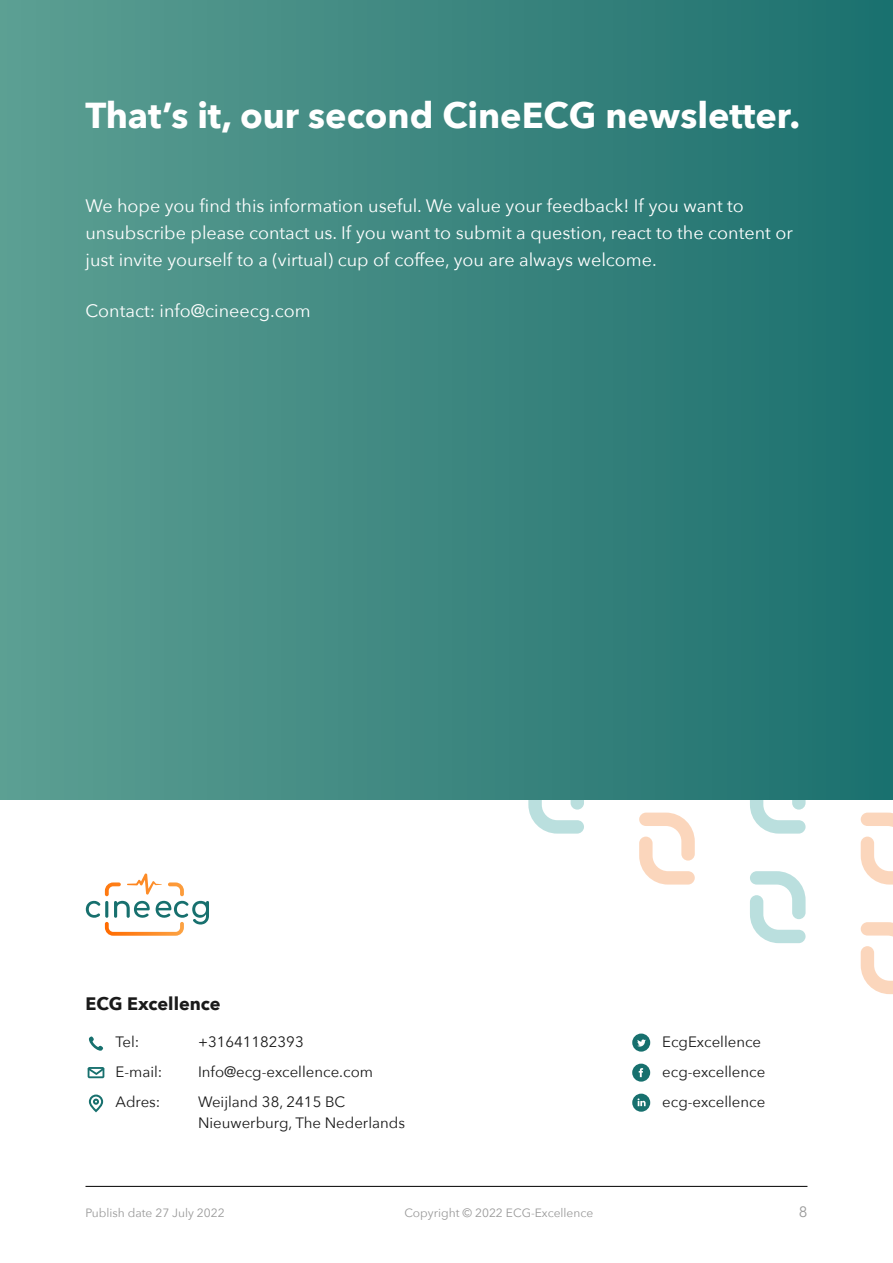
<style>
.page{position:relative;width:893px;height:1263px;background:#fff}
.page>*{position:absolute;margin:0;border:0;box-sizing:border-box;transform-origin:0 0}
.t1{font:700 36px "Avenir Next";color:#fff}
.t2{font:18px/27px "Avenir Next";color:#fff}
.t3{font:700 18px "Avenir Next";color:#1a1a1a}
.t4{font:15px/30px "Avenir Next";color:#1a1a1a}
.t5{font:15px "Avenir Next";color:#999}
.t6{font:12px "Avenir Next";color:#999}
</style>
<div class="page">
<svg style="left:639px;top:812px;width:56px;height:73px"></svg>
<svg style="left:860px;top:812px;width:33px;height:73px"></svg>
<svg style="left:860px;top:922px;width:33px;height:72px"></svg>
<svg style="left:528px;top:800px;width:56px;height:34px"></svg>
<svg style="left:750px;top:800px;width:56px;height:34px"></svg>
<svg style="left:750px;top:871px;width:56px;height:72px"></svg>
<div style="left:0;top:0;width:893px;height:800px;background:linear-gradient(to right,#5d9e92,#1c706e)"></div>
<svg style="left:88px;top:1036px;width:16px;height:15px"></svg>
<svg style="left:86px;top:873px;width:123px;height:63px"></svg>
<svg style="left:88px;top:1067px;width:16px;height:11px"></svg>
<svg style="left:89px;top:1094px;width:14px;height:18px"></svg>
<svg style="left:632px;top:1033px;width:18px;height:18px"></svg>
<svg style="left:632px;top:1064px;width:18px;height:18px"></svg>
<svg style="left:632px;top:1094px;width:18px;height:18px"></svg>
<hr style="left:86px;top:1186px;width:721px;height:1px;background:#000">
<h1 class="t1" style="left:86px;top:84px;width:716px">That’s it, our second CineECG newsletter.</h1>
<p class="t2" style="left:86px;top:191px;width:709px">We hope you find this information useful. We value your feedback! If you want to unsubscribe please contact us. If you want to submit a question, react to the content or just invite yourself to a (virtual) cup of coffee, you are always welcome.</p>
<p class="t2" style="left:86px;top:296px;width:227px">Contact: info@cineecg.com</p>
<p class="t3" style="left:86px;top:988px;width:137px">ECG Excellence</p>
<p class="t4" style="left:116px;top:1026px;width:25px">Tel:</p>
<p class="t4" style="left:198px;top:1026px;width:107px">+31641182393</p>
<p class="t4" style="left:116px;top:1056px;width:48px">E-mail:</p>
<p class="t4" style="left:198px;top:1056px;width:177px">Info@ecg-excellence.com</p>
<p class="t4" style="left:116px;top:1086px;width:46px">Adres:</p>
<p class="t4" style="left:198px;top:1091px;width:209px;line-height:21px">Weijland 38, 2415 BC<br>Nieuwerburg, The Nederlands</p>
<p class="t4" style="left:662px;top:1026px;width:105px">EcgExcellence ecg-excellence ecg-excellence</p>
<p class="t6" style="left:86px;top:1202px;width:141px">Publish date 27 July 2022</p>
<p class="t6" style="left:404px;top:1202px;width:190px">Copyright © 2022 ECG-Excellence</p>
<p class="t5" style="left:799px;top:1199px;width:10px">8</p>
</div>
